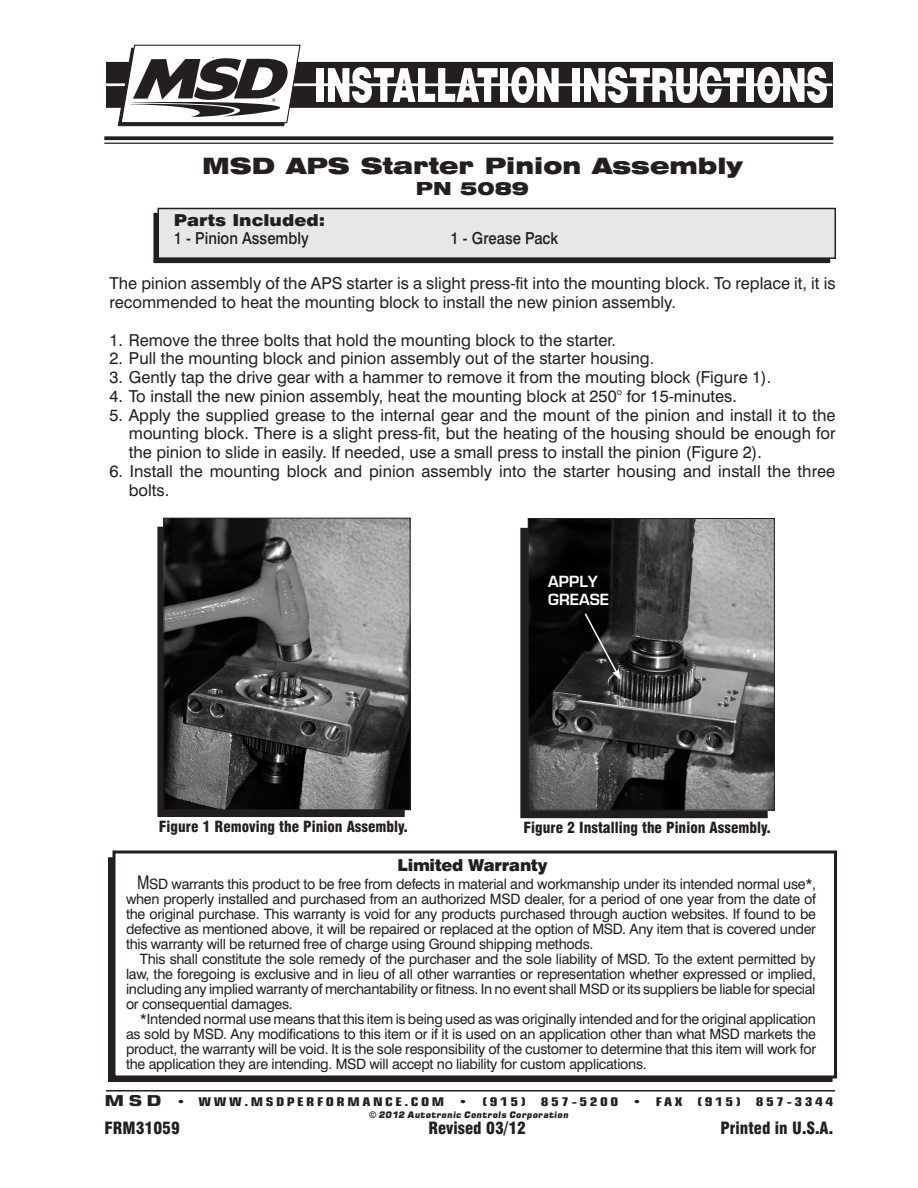
<style>
.page{position:relative;width:918px;height:1188px;background:#fff}
.page>*{position:absolute;margin:0;border:0;box-sizing:border-box;transform-origin:0 0}
.t1{font:900 expanded 22.5px "Swiss 721 BT";color:#231f20}
.Title-Part_Number{font:900 expanded 18px "Swiss 721 BT";color:#231f20}
.Copy_Text-No_Indent{font:16.5px/18.8px "Swiss 721 BT";color:#231f20}
.t2{font:900 condensed 16.5px "Swiss 721 BT";color:#231f20}
.Parts_Included_Copy{font:500 16.5px "Swiss 721 BT";color:#231f20;scale:.9 1}
.Warranty_Heading{font:900 16.5px "Swiss 721 BT";letter-spacing:-.02em;color:#231f20}
.Parts_Included_Headi{font:900 16.5px "Swiss 721 BT";color:#231f20;scale:1.1 1}
.Figure_Caption{font:900 condensed 15px "Swiss 721 BT";color:#231f20}
.t3{font:15px/18px "Square 721 Dm Normal";color:#fff}
.Warranty_Copy_Text{font:14.25px/15px "Swiss 721 BT";letter-spacing:-.02em;color:#231f20;text-align:justify}
.t4{font:700 condensed 12px "Square 721 BT";letter-spacing:.165em;color:#231f20;scale:1.3 1}
.t5{font:9px "Square 721 Blk";letter-spacing:.02em;color:#231f20}
.s1{font-size:18.75px}
.s2{font-stretch:normal;font-size:15px}
</style>
<div class="page">
<div style="left:521px;top:529px;width:246px;height:288px;background:#231f20"></div>
<div style="left:520px;top:528px;width:248px;height:290px;border:2px solid #231f20"></div>
<div style="left:158px;top:527px;width:246px;height:289px;background:#231f20"></div>
<div style="left:157px;top:527px;width:248px;height:290px;border:2px solid #231f20"></div>
<div style="left:154px;top:214px;width:676px;height:48px;background:#231f20"></div>
<div style="left:153px;top:213px;width:677px;height:50px;border:2px solid #231f20"></div>
<div style="left:158px;top:208px;width:677px;height:50px;background:#e6e7e9"></div>
<div style="left:158px;top:208px;width:678px;height:51px;border:2px solid #231f20"></div>
<img style="left:166px;top:520px;width:242px;height:288px">
<div style="left:164px;top:518px;width:246px;height:292px;border:1px solid #231f20"></div>
<img style="left:530px;top:520px;width:243px;height:288px">
<div style="left:528px;top:518px;width:247px;height:292px;border:1px solid #231f20"></div>
<svg style="left:583px;top:612px;width:38px;height:68px"></svg>
<div style="left:108px;top:857px;width:724px;height:225px;border:3px solid #231f20"></div>
<div style="left:114px;top:852px;width:722px;height:225px;background:#fff"></div>
<div style="left:112px;top:850px;width:725px;height:228px;border:3px solid #231f20"></div>
<hr style="left:106px;top:1090px;width:729px;height:2px;background:#231f20">
<svg style="left:104px;top:136px;width:729px;height:4px;background:#353233"></svg>
<hr style="left:104px;top:143px;width:729px;height:1px;background:#231f20">
<div style="left:106px;top:62px;width:726px;height:45px;background:#231f20"></div>
<div style="left:106px;top:62px;width:726px;height:46px;border:1px solid #231f20"></div>
<hr style="left:106px;top:83px;width:726px;height:3px;background:#fff">
<div style="left:316px;top:68px;width:8px;height:34px;background:#fff"></div>
<svg style="left:328px;top:67px;width:170px;height:36px"></svg>
<div style="left:501px;top:68px;width:7px;height:34px;background:#fff"></div>
<svg style="left:511px;top:67px;width:48px;height:36px"></svg>
<div style="left:572px;top:68px;width:8px;height:34px;background:#fff"></div>
<svg style="left:584px;top:67px;width:160px;height:36px"></svg>
<div style="left:747px;top:68px;width:7px;height:34px;background:#fff"></div>
<svg style="left:757px;top:67px;width:70px;height:36px"></svg>
<svg style="left:117px;top:45px;width:184px;height:81px"></svg>
<p class="t1" style="left:202px;top:153px;width:542px">MSD APS Starter Pinion Assembly</p>
<p class="Title-Part_Number" style="left:416px;top:177px;width:115px">PN 5089</p>
<p class="Parts_Included_Headi" style="left:174px;top:210px;width:139px">Parts Included:</p>
<p class="Parts_Included_Copy" style="left:174px;top:228px;width:151px">1 - Pinion Assembly</p>
<p class="Parts_Included_Copy" style="left:451px;top:228px;width:121px">1 - Grease Pack</p>
<p class="Copy_Text-No_Indent" style="left:109px;top:274px;width:728px">The pinion assembly of the APS starter is a slight press-fit into the mounting block. To replace it, it is recommended to heat the mounting block to install the new pinion assembly.</p>
<p class="Copy_Text-No_Indent" style="left:109px;top:330px;width:508px">1. Remove the three bolts that hold the mounting block to the starter.</p>
<p class="Copy_Text-No_Indent" style="left:109px;top:349px;width:546px">2. Pull the mounting block and pinion assembly out of the starter housing.</p>
<p class="Copy_Text-No_Indent" style="left:109px;top:368px;width:663px">3. Gently tap the drive gear with a hammer to remove it from the mouting block (Figure 1).</p>
<p class="Copy_Text-No_Indent" style="left:109px;top:386px;width:629px">4. To install the new pinion assembly, heat the mounting block at 250° for 15-minutes.</p>
<p class="Copy_Text-No_Indent" style="left:129px;top:405px;width:708px;text-align:justify;text-indent:-20px">5. Apply the supplied grease to the internal gear and the mount of the pinion and install it to the mounting block. There is a slight press-fit, but the heating of the housing should be enough for the pinion to slide in easily. If needed, use a small press to install the pinion (Figure 2).</p>
<p class="Copy_Text-No_Indent" style="left:129px;top:461px;width:708px;text-indent:-20px">6. Install the mounting block and pinion assembly into the starter housing and install the three bolts.</p>
<p class="t3" style="left:548px;top:572px;width:63px">APPLY<br>GREASE</p>
<p class="Figure_Caption" style="left:159px;top:817px;width:251px">Figure 1 Removing the Pinion Assembly.</p>
<p class="Figure_Caption" style="left:523px;top:819px;width:249px">Figure 2 Installing the Pinion Assembly.</p>
<p class="Warranty_Heading" style="left:398px;top:855px;width:151px">Limited Warranty</p>
<p class="Warranty_Copy_Text" style="left:126px;top:877px;width:692px;text-indent:11px"><span class="s1">M</span>SD warrants this product to be free from defects in material and workmanship under its intended normal use*, when properly installed and purchased from an authorized MSD dealer, for a period of one year from the date of the original purchase. This warranty is void for any products purchased through auction websites. If found to be defective as mentioned above, it will be repaired or replaced at the option of MSD. Any item that is covered under this warranty will be returned free of charge using Ground shipping methods.</p>
<p class="Warranty_Copy_Text" style="left:126px;top:952px;width:692px;text-indent:14px">This shall constitute the sole remedy of the purchaser and the sole liability of MSD. To the extent permitted by law, the foregoing is exclusive and in lieu of all other warranties or representation whether expressed or implied, including any implied warranty of merchantability or fitness. In no event shall MSD or its suppliers be liable for special or consequential damages.</p>
<p class="Warranty_Copy_Text" style="left:126px;top:1012px;width:692px;text-indent:14px">*Intended normal use means that this item is being used as was originally intended and for the original application as sold by MSD. Any modifications to this item or if it is used on an application other than what MSD markets the product, the warranty will be void. It is the sole responsibility of the customer to determine that this item will work for the application they are intending. MSD will accept no liability for custom applications.</p>
<p class="t4" style="left:104px;top:1094px;width:562px"><span class="s2">MSD</span> • WWW.MSDPERFORMANCE.COM • (915) 857-5200 • FAX (915) 857-3344</p>
<p class="t5" style="left:369px;top:1109px;width:200px">© 2012 Autotronic Controls Corporation</p>
<p class="t2" style="left:104px;top:1118px;width:77px">FRM31059</p>
<p class="t2" style="left:428px;top:1118px;width:99px">Revised 03/12</p>
<p class="t2" style="left:720px;top:1118px;width:115px">Printed in U.S.A.</p>
</div>
